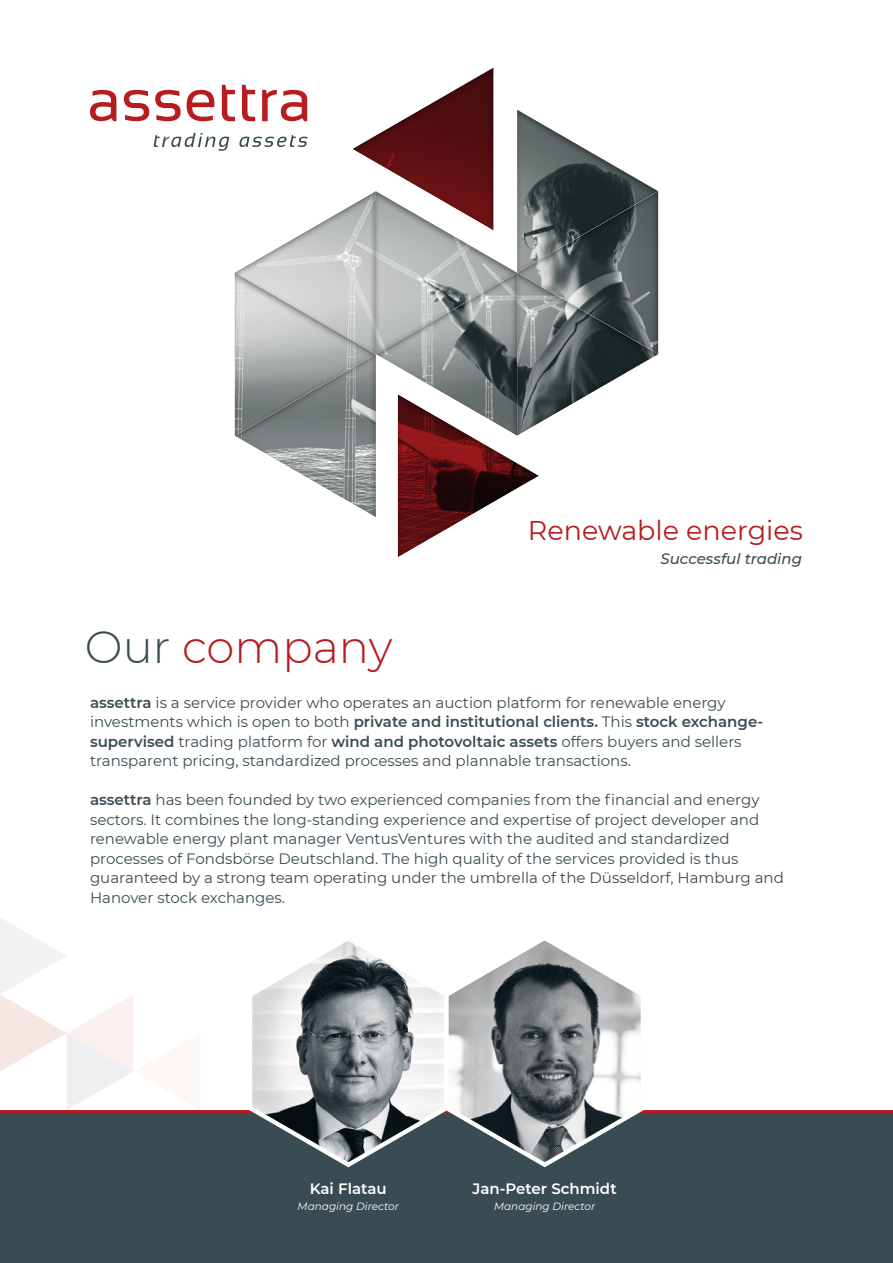
<style>
.page{position:relative;width:893px;height:1263px;background:#fff}
.page>*{position:absolute;margin:0;border:0;box-sizing:border-box;transform-origin:0 0}
.t1{font:300 45px "Montserrat";color:#b71c20}
.t2{font:27px "Montserrat";color:#b71c20}
.t3{font:15px/19.5px "Montserrat";color:#3a4c53}
.t4{font:600 15px "Montserrat";color:#fff}
.t5{font:italic 500 15px "Montserrat";color:#3a4c53}
.t6{font:italic 10.5px "Montserrat";color:#fff}
.s1{color:#3a4c53}
.s2{font-weight:600}
</style>
<div class="page">
<svg style="left:90px;top:90px;width:26px;height:31px"></svg>
<svg style="left:124px;top:90px;width:25px;height:31px"></svg>
<svg style="left:155px;top:90px;width:26px;height:31px"></svg>
<svg style="left:187px;top:90px;width:27px;height:31px"></svg>
<svg style="left:222px;top:85px;width:13px;height:36px"></svg>
<svg style="left:242px;top:85px;width:13px;height:36px"></svg>
<svg style="left:262px;top:90px;width:45px;height:31px"></svg>
<svg style="left:153px;top:133px;width:76px;height:18px"></svg>
<svg style="left:239px;top:135px;width:69px;height:12px"></svg>
<svg style="left:0;top:918px;width:133px;height:191px"></svg>
<hr style="left:0;top:1110px;width:893px;height:3px;background:#b71c20">
<div style="left:0;top:1113px;width:893px;height:150px;background:#3a4c53"></div>
<svg style="left:249px;top:941px;width:192px;height:227px"></svg>
<svg style="left:441px;top:941px;width:203px;height:227px"></svg>
<div style="left:517px;top:107px;width:144px;height:167px;background:#000;opacity:.5"></div>
<div style="left:517px;top:271px;width:144px;height:165px;background:#000;opacity:.5"></div>
<div style="left:375px;top:189px;width:144px;height:167px;background:#000;opacity:.5"></div>
<div style="left:234px;top:188px;width:144px;height:167px;background:#000;opacity:.5"></div>
<div style="left:375px;top:270px;width:144px;height:167px;background:#000;opacity:.5"></div>
<div style="left:516px;top:188px;width:144px;height:167px;background:#000;opacity:.5"></div>
<div style="left:234px;top:352px;width:144px;height:166px;background:#000;opacity:.5"></div>
<div style="left:396px;top:392px;width:146px;height:165px;background:#000;opacity:.5"></div>
<div style="left:351px;top:66px;width:145px;height:165px;background:#000;opacity:.5"></div>
<h1 class="t1" style="left:85px;top:616px;width:309px"><span class="s1">Our</span> company</h1>
<h2 class="t2" style="left:528px;top:512px;width:277px">Renewable energies</h2>
<p class="t5" style="left:660px;top:549px;width:143px">Successful trading</p>
<p class="t3" style="left:90px;top:692px;width:675px"><span class="s2">assettra</span> is a service provider who operates an auction platform for renewable energy investments which is open to both <span class="s2">private and institutional clients.</span> This <span class="s2">stock exchange&shy;supervised</span> trading platform for <span class="s2">wind and photovoltaic assets</span> offers buyers and sellers transparent pricing, standardized processes and plannable transactions.</p>
<p class="t3" style="left:90px;top:789px;width:695px"><span class="s2">assettra</span> has been founded by two experienced companies from the financial and energy sectors. It combines the long-standing experience and expertise of project developer and renewable energy plant manager VentusVentures with the audited and standardized processes of Fondsbörse Deutschland. The high quality of the services provided is thus guaranteed by a strong team operating under the umbrella of the Düsseldorf, Hamburg and Hanover stock exchanges.</p>
<p class="t4" style="left:310px;top:1177px;width:78px">Kai Flatau</p>
<p class="t6" style="left:298px;top:1199px;width:103px">Managing Director</p>
<p class="t4" style="left:472px;top:1177px;width:146px">Jan-Peter Schmidt</p>
<p class="t6" style="left:494px;top:1199px;width:103px">Managing Director</p>
</div>
